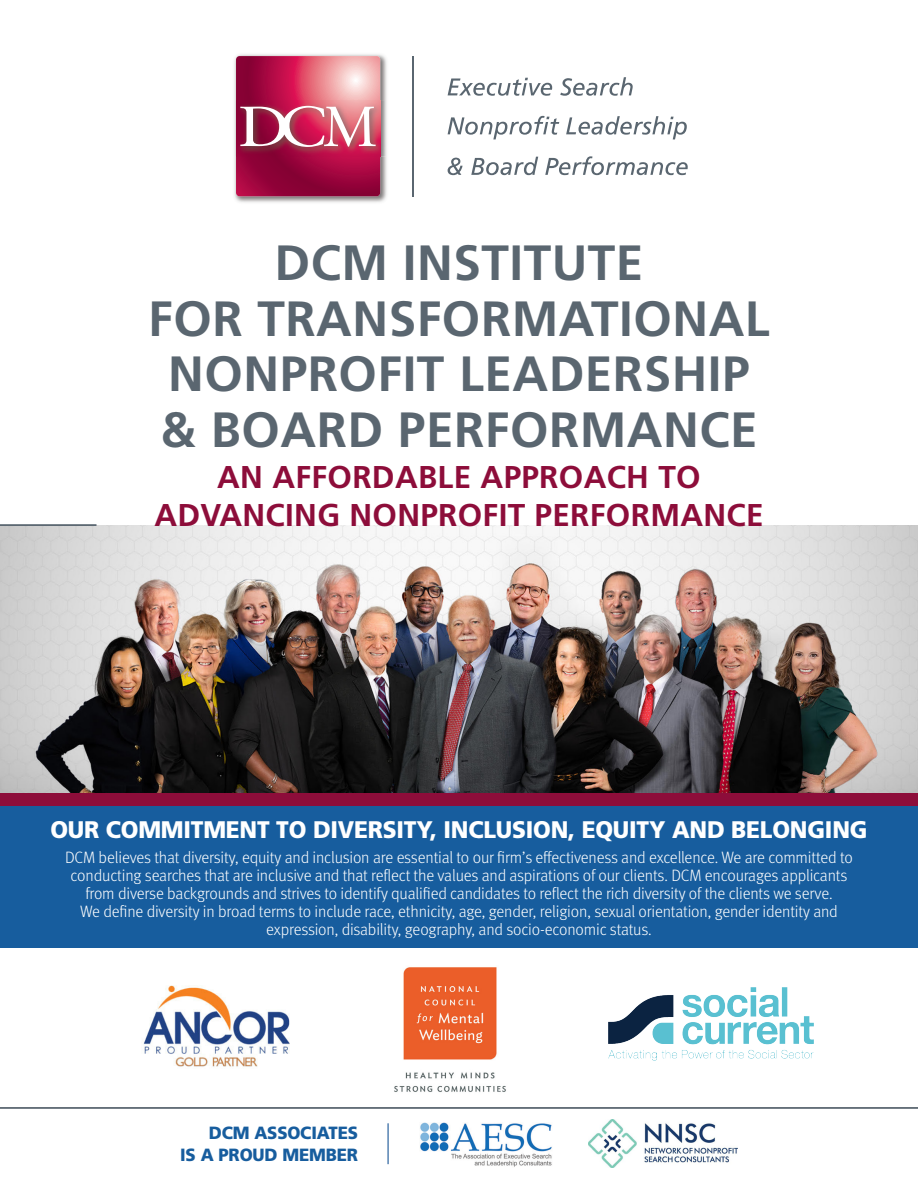
<style>
.page{position:relative;width:918px;height:1188px;background:#fff}
.page>*{position:absolute;margin:0;border:0;box-sizing:border-box;transform-origin:0 0}
.t1{font:700 49.5px/55.5px "Frutiger LT Std";letter-spacing:.01em;color:#5a6670;text-align:center}
.t2{font:700 31.5px/37.5px "Frutiger LT Std";letter-spacing:.01em;color:#8d0d3a;text-align:center}
.t3{font:900 24px "Frutiger LT Std";letter-spacing:-.01em;color:#fff;scale:.95 1}
.t4{font:900 17.7px/21.1px "Frutiger LT Std";letter-spacing:-.01em;color:#175d9e;text-align:right;scale:.95 1}
.t5{font:300 16.5px/18px "Meta Pro";letter-spacing:-.01em;color:#fff;text-align:center}
</style>
<div class="page">
<div style="left:0;top:802px;width:918px;height:146px;background:#175d9e"></div>
<img style="left:0;top:526px;width:918px;height:267px">
<div style="left:0;top:793px;width:918px;height:13px;background:#8d0d3a"></div>
<hr style="left:0;top:524px;width:97px;height:2px;background:#5a6670">
<hr style="left:0;top:1107px;width:918px;height:2px;background:#5a6670">
<hr style="left:413px;top:56px;width:1px;height:140px;background:#5a6670">
<img style="left:234px;top:54px;width:153px;height:149px">
<img style="left:235px;top:101px;width:151px;height:56px">
<svg style="left:236px;top:56px;width:144px;height:140px;background:#bc4367"></svg>
<svg style="left:448px;top:78px;width:104px;height:18px"></svg>
<svg style="left:560px;top:77px;width:73px;height:19px"></svg>
<svg style="left:448px;top:116px;width:111px;height:23px"></svg>
<svg style="left:566px;top:116px;width:121px;height:23px"></svg>
<svg style="left:448px;top:158px;width:15px;height:17px"></svg>
<svg style="left:471px;top:157px;width:67px;height:18px"></svg>
<svg style="left:545px;top:156px;width:143px;height:19px"></svg>
<img style="left:420px;top:1123px;width:132px;height:44px">
<img style="left:589px;top:1119px;width:149px;height:49px">
<hr style="left:388px;top:1123px;width:1px;height:41px;background:#01448c">
<img style="left:609px;top:988px;width:205px;height:72px">
<img style="left:143px;top:985px;width:147px;height:82px">
<img style="left:394px;top:967px;width:112px;height:125px">
<p class="t1" style="left:148px;top:235px;width:623px">DCM INSTITUTE<br>FOR TRANSFORMATIONAL<br>NONPROFIT LEADERSHIP &amp; BOARD PERFORMANCE</p>
<p class="t2" style="left:154px;top:459px;width:611px">AN AFFORDABLE APPROACH TO<br>ADVANCING NONPROFIT PERFORMANCE</p>
<p class="t3" style="left:50px;top:815px;width:862px">OUR COMMITMENT TO DIVERSITY, INCLUSION, EQUITY AND BELONGING</p>
<p class="t5" style="left:65px;top:847px;width:789px">DCM believes that diversity, equity and inclusion are essential to our firm’s effectiveness and excellence. We are committed to conducting searches that are inclusive and that reflect the values and aspirations of our clients. DCM encourages applicants from diverse backgrounds and strives to identify qualified candidates to reflect the rich diversity of the clients we serve.<br>We define diversity in broad terms to include race, ethnicity, age, gender, religion, sexual orientation, gender identity and expression, disability, geography, and socio-economic status.</p>
<p class="t4" style="left:180px;top:1122px;width:189px">DCM ASSOCIATES<br>IS A PROUD MEMBER</p>
</div>
